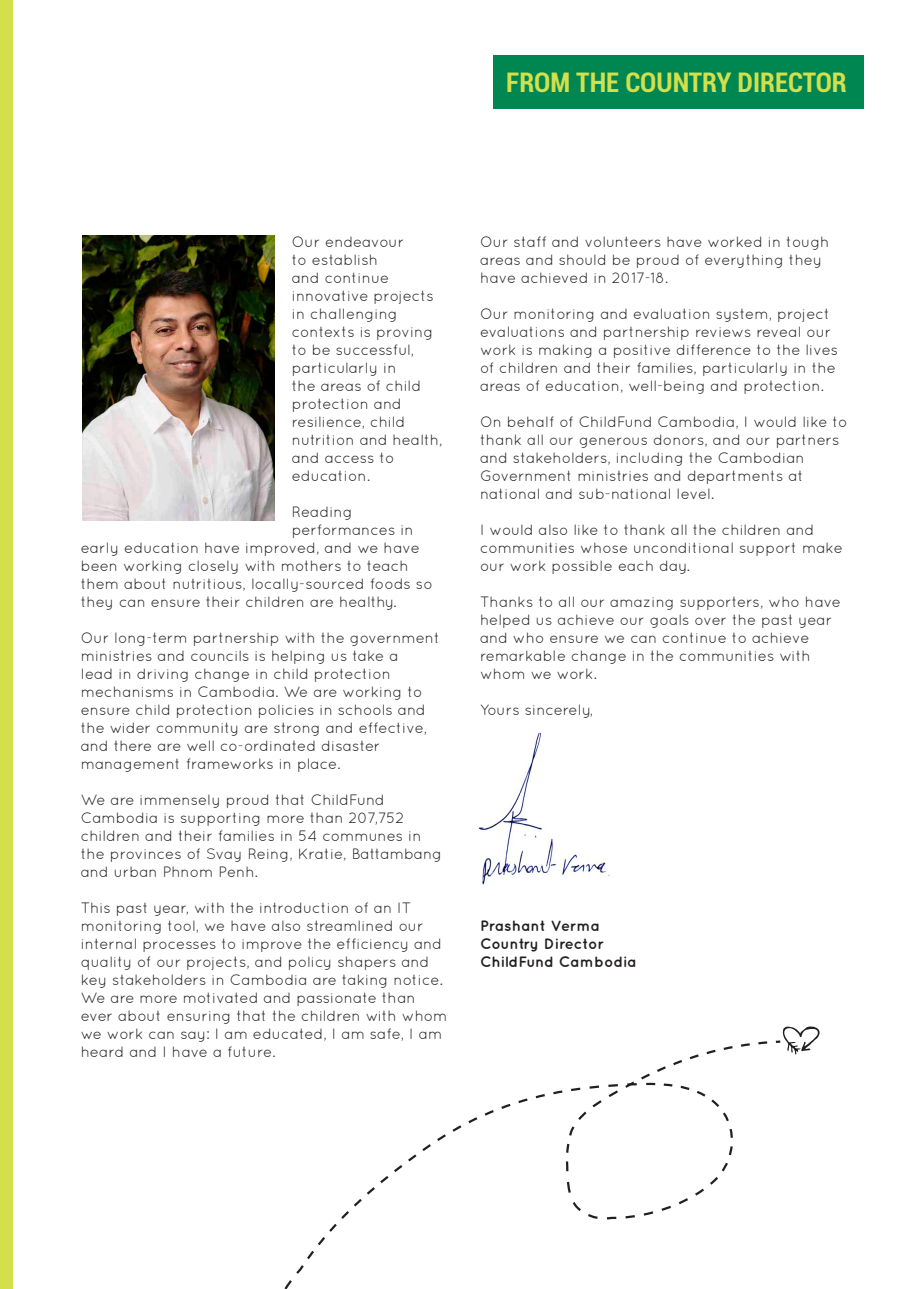
<style>
.page{position:relative;width:919px;height:1289px;background:#fff}
.page>*{position:absolute;margin:0;border:0;box-sizing:border-box;transform-origin:0 0}
.page_tags_2017{font:700 condensed 27px "Roboto";color:#d4df4c}
.body_copy_2017{font:15px/18px "Quicksand";color:#231f20}
.body_copy_2017-2{font:700 15px "Quicksand";color:#231f20}
</style>
<div class="page">
<div style="left:0;top:0;width:13px;height:1288px;background:#d4df4c"></div>
<div style="left:493px;top:55px;width:370px;height:53px;background:#008751"></div>
<img style="left:82px;top:235px;width:193px;height:285px">
<svg style="left:782px;top:1026px;width:37px;height:28px"></svg>
<svg style="left:284px;top:1040px;width:497px;height:248px"></svg>
<img style="left:479px;top:733px;width:131px;height:151px">
<p class="page_tags_2017" style="left:506px;top:63px;width:342px">FROM THE COUNTRY DIRECTOR</p>
<p class="body_copy_2017" style="left:292px;top:232px;width:152px">Our endeavour<br>to establish<br>and continue innovative projects in challenging contexts is proving to be successful, particularly in<br>the areas of child protection and resilience, child nutrition and health, and access to education.</p>
<p class="body_copy_2017" style="left:292px;top:502px;width:62px">Reading</p>
<p class="body_copy_2017" style="left:292px;top:520px;width:123px">performances in</p>
<p class="body_copy_2017" style="left:81px;top:538px;width:340px">early education have improved, and we have</p>
<p class="body_copy_2017" style="left:81px;top:556px;width:329px">been working closely with mothers to teach</p>
<p class="body_copy_2017" style="left:81px;top:574px;width:353px">them about nutritious, locally-sourced foods so</p>
<p class="body_copy_2017" style="left:81px;top:592px;width:317px">they can ensure their children are healthy.</p>
<p class="body_copy_2017" style="left:81px;top:628px;width:361px">Our long-term partnership with the government ministries and councils is helping us take a<br>lead in driving change in child protection mechanisms in Cambodia. We are working to ensure child protection policies in schools and the wider community are strong and effective, and there are well co-ordinated disaster management frameworks in place.</p>
<p class="body_copy_2017" style="left:81px;top:790px;width:363px">We are immensely proud that ChildFund Cambodia is supporting more than 207,752 children and their families in 54 communes in the provinces of Svay Reing, Kratie, Battambang and urban Phnom Penh.</p>
<p class="body_copy_2017" style="left:81px;top:898px;width:368px">This past year, with the introduction of an IT monitoring tool, we have also streamlined our internal processes to improve the efficiency and quality of our projects, and policy shapers and key stakeholders in Cambodia are taking notice.<br>We are more motivated and passionate than ever about ensuring that the children with whom we work can say: I am educated, I am safe, I am heard and I have a future.</p>
<p class="body_copy_2017" style="left:480px;top:232px;width:351px">Our staff and volunteers have worked in tough areas and should be proud of everything they have achieved in 2017-18.</p>
<p class="body_copy_2017" style="left:480px;top:304px;width:360px">Our monitoring and evaluation system, project evaluations and partnership reviews reveal our work is making a positive difference to the lives of children and their families, particularly in the areas of education, well-being and protection.</p>
<p class="body_copy_2017" style="left:480px;top:412px;width:369px">On behalf of ChildFund Cambodia, I would like to thank all our generous donors, and our partners and stakeholders, including the Cambodian Government ministries and departments at national and sub-national level.</p>
<p class="body_copy_2017" style="left:480px;top:520px;width:364px">I would also like to thank all the children and communities whose unconditional support make our work possible each day.</p>
<p class="body_copy_2017" style="left:480px;top:592px;width:362px">Thanks to all our amazing supporters, who have helped us achieve our goals over the past year and who ensure we can continue to achieve remarkable change in the communities with whom we work.</p>
<p class="body_copy_2017" style="left:480px;top:700px;width:115px">Yours sincerely,</p>
<p class="body_copy_2017-2" style="left:480px;top:917px;width:121px">Prashant Verma</p>
<p class="body_copy_2017-2" style="left:480px;top:935px;width:125px">Country Director</p>
<p class="body_copy_2017-2" style="left:480px;top:953px;width:158px">ChildFund Cambodia</p>
</div>
